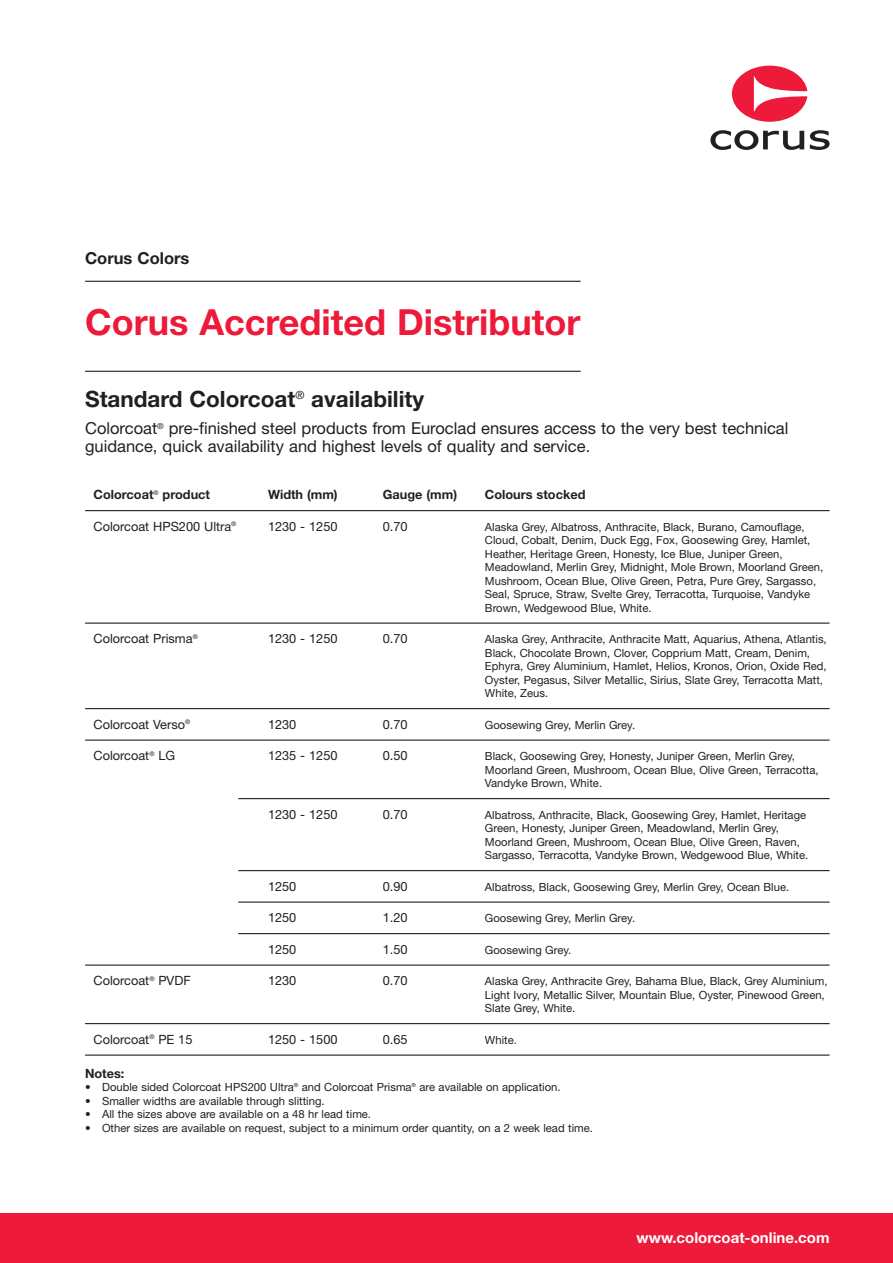
<style>
.page{position:relative;width:893px;height:1263px;background:#fff}
.page>*{position:absolute;margin:0;border:0;box-sizing:border-box;transform-origin:0 0}
.t1{font:700 36px "Helvetica Neue";color:#ed1a3a}
.t2{font:700 22.5px "Helvetica Neue";color:#231f20}
.t3{font:16.5px/18px "Helvetica Neue";color:#231f20}
.t4{font:700 16.5px "Helvetica Neue";color:#231f20}
.t5{font:700 15px "Helvetica Neue";color:#fff}
.t6{font:12.75px "Helvetica Neue";color:#231f20}
.t7{font:700 12.75px "Helvetica Neue";color:#231f20}
.t8{font:11.25px/13.5px "Helvetica Neue";color:#231f20}
</style>
<div class="page">
<div style="left:0;top:1213px;width:892px;height:50px;background:#ed1a3a"></div>
<hr style="left:85px;top:371px;width:495px;height:1px;background:#231f20">
<hr style="left:85px;top:281px;width:495px;height:1px;background:#231f20">
<hr style="left:85px;top:510px;width:744px;height:1px;background:#231f20">
<hr style="left:85px;top:623px;width:744px;height:1px;background:#231f20">
<hr style="left:85px;top:708px;width:744px;height:1px;background:#231f20">
<hr style="left:85px;top:740px;width:744px;height:1px;background:#231f20">
<hr style="left:238px;top:798px;width:591px;height:1px;background:#231f20">
<hr style="left:238px;top:870px;width:591px;height:1px;background:#231f20">
<hr style="left:238px;top:902px;width:591px;height:1px;background:#231f20">
<hr style="left:238px;top:933px;width:591px;height:1px;background:#231f20">
<hr style="left:85px;top:965px;width:744px;height:1px;background:#231f20">
<hr style="left:85px;top:1023px;width:744px;height:1px;background:#231f20">
<hr style="left:85px;top:1055px;width:744px;height:1px;background:#231f20">
<svg style="left:710px;top:130px;width:119px;height:20px"></svg>
<svg style="left:732px;top:66px;width:75px;height:56px"></svg>
<h3 class="t4" style="left:85px;top:248px;width:106px">Corus Colors</h3>
<h1 class="t1" style="left:85px;top:300px;width:497px">Corus Accredited Distributor</h1>
<h2 class="t2" style="left:85px;top:385px;width:340px">Standard Colorcoat<sup>®</sup> availability</h2>
<h3 class="t3" style="left:85px;top:419px;width:704px">Colorcoat<sup>®</sup> pre-finished steel products from Euroclad ensures access to the very best technical guidance, quick availability and highest levels of quality and service.</h3>
<p class="t7" style="left:94px;top:487px;width:118px">Colorcoat<sup>®</sup> product</p>
<p class="t7" style="left:268px;top:487px;width:71px">Width (mm)</p>
<p class="t7" style="left:383px;top:487px;width:76px">Gauge (mm)</p>
<p class="t7" style="left:485px;top:487px;width:102px">Colours stocked</p>
<p class="t6" style="left:94px;top:519px;width:144px">Colorcoat HPS200 Ultra<sup>®</sup></p>
<p class="t6" style="left:268px;top:519px;width:71px">1230 - 1250</p>
<p class="t6" style="left:383px;top:519px;width:26px">0.70</p>
<p class="t8" style="left:485px;top:520px;width:340px">Alaska Grey, Albatross, Anthracite, Black, Burano, Camouflage, Cloud, Cobalt, Denim, Duck Egg, Fox, Goosewing Grey, Hamlet, Heather, Heritage Green, Honesty, Ice Blue, Juniper Green, Meadowland, Merlin Grey, Midnight, Mole Brown, Moorland Green, Mushroom, Ocean Blue, Olive Green, Petra, Pure Grey, Sargasso, Seal, Spruce, Straw, Svelte Grey, Terracotta, Turquoise, Vandyke Brown, Wedgewood Blue, White.</p>
<p class="t6" style="left:94px;top:631px;width:106px">Colorcoat Prisma<sup>®</sup></p>
<p class="t6" style="left:268px;top:631px;width:71px">1230 - 1250</p>
<p class="t6" style="left:383px;top:631px;width:26px">0.70</p>
<p class="t8" style="left:485px;top:633px;width:343px">Alaska Grey, Anthracite, Anthracite Matt, Aquarius, Athena, Atlantis, Black, Chocolate Brown, Clover, Copprium Matt, Cream, Denim, Ephyra, Grey Aluminium, Hamlet, Helios, Kronos, Orion, Oxide Red, Oyster, Pegasus, Silver Metallic, Sirius, Slate Grey, Terracotta Matt, White, Zeus.</p>
<p class="t6" style="left:94px;top:717px;width:98px">Colorcoat Verso<sup>®</sup></p>
<p class="t6" style="left:268px;top:717px;width:30px">1230</p>
<p class="t6" style="left:383px;top:717px;width:26px">0.70</p>
<p class="t8" style="left:485px;top:718px;width:152px">Goosewing Grey, Merlin Grey.</p>
<p class="t6" style="left:94px;top:748px;width:83px">Colorcoat<sup>®</sup> LG</p>
<p class="t6" style="left:268px;top:748px;width:71px">1235 - 1250</p>
<p class="t6" style="left:383px;top:748px;width:26px">0.50</p>
<p class="t8" style="left:485px;top:750px;width:335px">Black, Goosewing Grey, Honesty, Juniper Green, Merlin Grey,<br>Moorland Green, Mushroom, Ocean Blue, Olive Green, Terracotta,<br>Vandyke Brown, White.</p>
<p class="t6" style="left:268px;top:807px;width:71px">1230 - 1250</p>
<p class="t6" style="left:383px;top:807px;width:26px">0.70</p>
<p class="t8" style="left:485px;top:808px;width:325px">Albatross, Anthracite, Black, Goosewing Grey, Hamlet, Heritage Green, Honesty, Juniper Green, Meadowland, Merlin Grey, Moorland Green, Mushroom, Ocean Blue, Olive Green, Raven, Sargasso, Terracotta, Vandyke Brown, Wedgewood Blue, White.</p>
<p class="t6" style="left:268px;top:879px;width:30px">1250</p>
<p class="t6" style="left:383px;top:879px;width:26px">0.90</p>
<p class="t8" style="left:485px;top:880px;width:306px">Albatross, Black, Goosewing Grey, Merlin Grey, Ocean Blue.</p>
<p class="t6" style="left:268px;top:910px;width:30px">1250</p>
<p class="t6" style="left:383px;top:910px;width:26px">1.20</p>
<p class="t8" style="left:485px;top:912px;width:152px">Goosewing Grey, Merlin Grey.</p>
<p class="t6" style="left:268px;top:942px;width:30px">1250</p>
<p class="t6" style="left:383px;top:942px;width:26px">1.50</p>
<p class="t8" style="left:485px;top:943px;width:88px">Goosewing Grey.</p>
<p class="t6" style="left:94px;top:973px;width:99px">Colorcoat<sup>®</sup> PVDF</p>
<p class="t6" style="left:268px;top:973px;width:30px">1230</p>
<p class="t6" style="left:383px;top:973px;width:26px">0.70</p>
<p class="t8" style="left:485px;top:975px;width:344px">Alaska Grey, Anthracite Grey, Bahama Blue, Black, Grey Aluminium,<br>Light Ivory, Metallic Silver, Mountain Blue, Oyster, Pinewood Green,<br>Slate Grey, White.</p>
<p class="t6" style="left:94px;top:1032px;width:100px">Colorcoat<sup>®</sup> PE 15</p>
<p class="t6" style="left:268px;top:1032px;width:71px">1250 - 1500</p>
<p class="t6" style="left:383px;top:1032px;width:26px">0.65</p>
<p class="t8" style="left:485px;top:1033px;width:33px">White.</p>
<p class="t7" style="left:85px;top:1065px;width:41px">Notes:</p>
<p class="t8" style="left:85px;top:1080px;width:477px">• Double sided Colorcoat HPS200 Ultra<sup>®</sup> and Colorcoat Prisma<sup>®</sup> are available on application.</p>
<p class="t8" style="left:85px;top:1094px;width:241px">• Smaller widths are available through slitting.</p>
<p class="t8" style="left:85px;top:1107px;width:287px">• All the sizes above are available on a 48 hr lead time.</p>
<p class="t8" style="left:85px;top:1121px;width:509px">• Other sizes are available on request, subject to a minimum order quantity, on a 2 week lead time.</p>
<h3 class="t5" style="left:636px;top:1228px;width:194px">www.colorcoat-online.com</h3>
</div>
